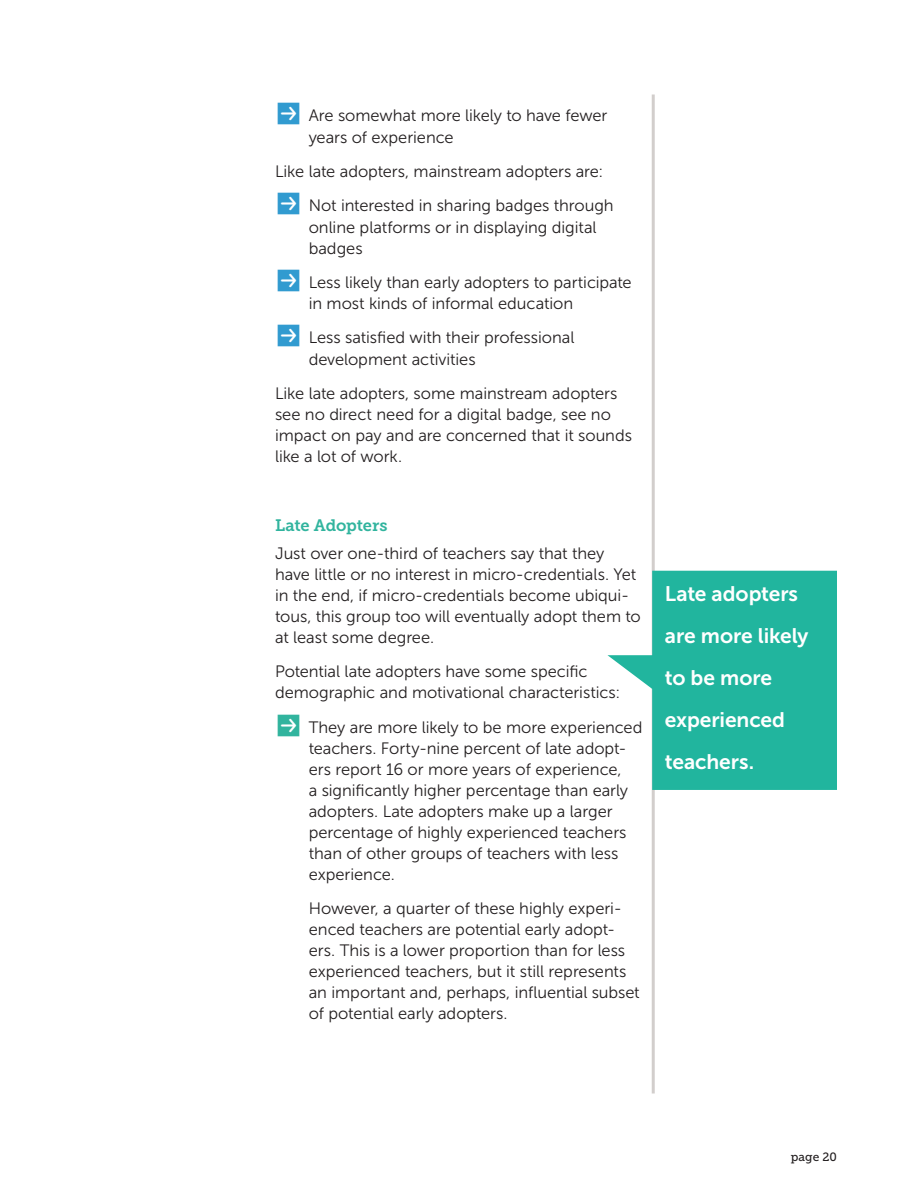
<style>
.page{position:relative;width:918px;height:1188px;background:#fff}
.page>*{position:absolute;margin:0;border:0;box-sizing:border-box;transform-origin:0 0}
.t1{font:21px/42px "Museo Sans 700";letter-spacing:-.005em;color:#fff}
.t2{font:16.5px/21px "Museo Sans 300";letter-spacing:-.005em;color:#231f20}
.t3{font:16.5px "Museo Slab 700";letter-spacing:-.01em;color:#31b49e}
.t4{font:12px "Museo Slab 500";color:#231f20}
.s1{font-family:"Button Bonus Square Negative";font-size:27px;color:#319bd0}
.s2{font-family:"Button Bonus Square Negative";font-size:27px;color:#31b49e}
</style>
<div class="page">
<hr style="left:652px;top:94px;width:3px;height:1000px;background:#d2cecc">
<svg style="left:607px;top:571px;width:230px;height:219px;fill:#21b59e"></svg>
<p class="t2" style="left:309px;top:105px;width:300px;text-indent:-34px"><span class="s1">P</span> Are somewhat more likely to have fewer years of experience</p>
<p class="t2" style="left:275px;top:154px;width:340px;line-height:34.5px">Like late adopters, mainstream adopters are:<br><span class="s1">P</span> Not interested in sharing badges through</p>
<p class="t2" style="left:309px;top:216px;width:289px">online platforms or in displaying digital badges</p>
<p class="t2" style="left:309px;top:272px;width:325px;text-indent:-34px"><span class="s1">P</span> Less likely than early adopters to participate in most kinds of informal education</p>
<p class="t2" style="left:309px;top:327px;width:267px;text-indent:-34px"><span class="s1">P</span> Less satisfied with their professional development activities</p>
<p class="t2" style="left:275px;top:383px;width:358px">Like late adopters, some mainstream adopters see no direct need for a digital badge, see no impact on pay and are concerned that it sounds like a lot of work.</p>
<p class="t3" style="left:275px;top:516px;width:114px">Late Adopters</p>
<p class="t2" style="left:275px;top:543px;width:367px">Just over one-third of teachers say that they have little or no interest in micro-credentials. Yet in the end, if micro-credentials become ubiqui&shy;tous, this group too will eventually adopt them to at least some degree.</p>
<p class="t2" style="left:275px;top:661px;width:347px">Potential late adopters have some specific demographic and motivational characteristics:</p>
<p class="t2" style="left:309px;top:717px;width:335px;text-indent:-34px"><span class="s2">P</span> They are more likely to be more experienced teachers. Forty-nine percent of late adopt&shy;ers report 16 or more years of experience,<br>a significantly higher percentage than early adopters. Late adopters make up a larger percentage of highly experienced teachers than of other groups of teachers with less experience.</p>
<p class="t2" style="left:309px;top:898px;width:333px">However, a quarter of these highly experi&shy;enced teachers are potential early adopt&shy;ers. This is a lower proportion than for less experienced teachers, but it still represents an important and, perhaps, influential subset of potential early adopters.</p>
<p class="t1" style="left:665px;top:573px;width:145px">Late adopters are more likely to be more experienced teachers.</p>
<p class="t4" style="left:791px;top:1150px;width:48px">page 20</p>
</div>
